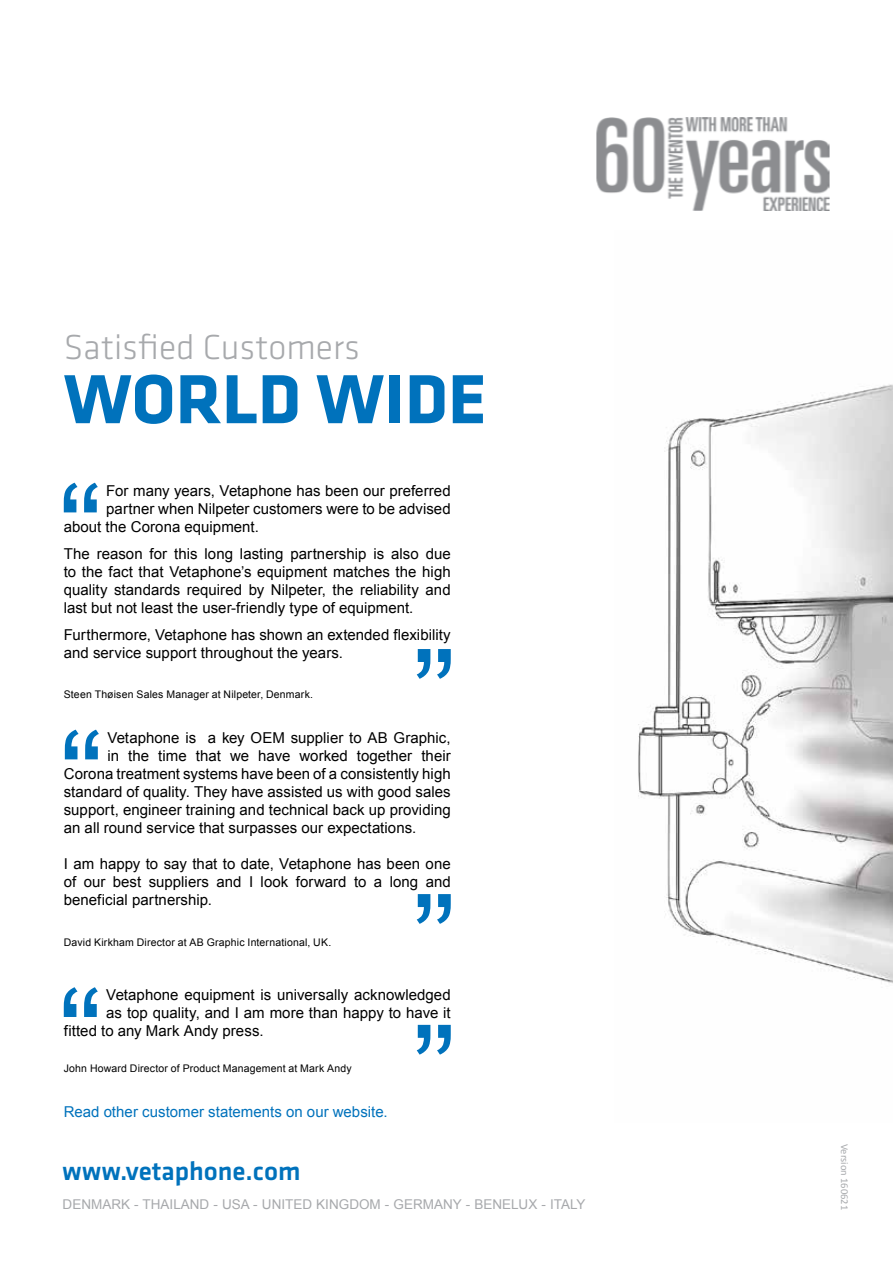
<style>
.page{position:relative;width:893px;height:1263px;background:#fff}
.page>*{position:absolute;margin:0;border:0;box-sizing:border-box;transform-origin:0 0}
.t1{font:700 72px "Klavika";color:#0072bc}
.t2{font:300 36px "Klavika";color:#a7a9ac}
.t3{font:500 27px "Klavika";color:#0072bc}
.t4{font:15px/18px "Arial";letter-spacing:.005em;color:#000;text-align:justify}
.t5{font:15px "Arial";letter-spacing:.005em;color:#0072bc}
.t6{font:13.5px "Arial";color:#a7a9ac}
.t7{font:10.5px "Arial";letter-spacing:.015em;color:#000}
.t8{font:10.5px "Calibri";color:#a7a9ac}
</style>
<div class="page">
<img style="left:638px;top:384px;width:255px;height:600px">
<img style="left:596px;top:117px;width:232px;height:93px">
<svg style="left:417px;top:894px;width:34px;height:30px"></svg>
<svg style="left:417px;top:1025px;width:34px;height:29px"></svg>
<svg style="left:64px;top:483px;width:34px;height:29px"></svg>
<svg style="left:417px;top:649px;width:34px;height:30px"></svg>
<svg style="left:65px;top:730px;width:34px;height:29px"></svg>
<svg style="left:64px;top:987px;width:34px;height:30px"></svg>
<h2 class="t2" style="left:64px;top:325px;width:298px">Satisfied Customers</h2>
<h1 class="t1" style="left:64px;top:347px;width:424px">WORLD WIDE</h1>
<p class="t4" style="left:106px;top:482px;width:346px">For many years, Vetaphone has been our preferred</p>
<p class="t4" style="left:106px;top:500px;width:346px">partner when Nilpeter customers were to be advised</p>
<p class="t4" style="left:64px;top:518px;width:197px">about the Corona equipment.</p>
<p class="t4" style="left:64px;top:545px;width:388px">The reason for this long lasting partnership is also due to the fact that Vetaphone’s equipment matches the high quality standards required by Nilpeter, the reliability and last but not least the user-friendly type of equipment.</p>
<p class="t4" style="left:64px;top:626px;width:388px">Furthermore, Vetaphone has shown an extended flexibility and service support throughout the years.</p>
<p class="t7" style="left:64px;top:688px;width:251px">Steen Thøisen Sales Manager at Nilpeter, Denmark.</p>
<p class="t4" style="left:107px;top:729px;width:345px">Vetaphone is a key OEM supplier to AB Graphic,</p>
<p class="t4" style="left:107px;top:747px;width:345px">in the time that we have worked together their</p>
<p class="t4" style="left:64px;top:765px;width:388px">Corona treatment systems have been of a consistently high</p>
<p class="t4" style="left:64px;top:783px;width:388px">standard of quality. They have assisted us with good sales</p>
<p class="t4" style="left:64px;top:801px;width:388px">support, engineer training and technical back up providing</p>
<p class="t4" style="left:64px;top:819px;width:354px">an all round service that surpasses our expectations.</p>
<p class="t4" style="left:64px;top:855px;width:388px">I am happy to say that to date, Vetaphone has been one of our best suppliers and I look forward to a long and beneficial partnership.</p>
<p class="t7" style="left:64px;top:935px;width:269px">David Kirkham Director at AB Graphic International, UK.</p>
<p class="t4" style="left:106px;top:986px;width:346px">Vetaphone equipment is universally acknowledged</p>
<p class="t4" style="left:106px;top:1004px;width:346px">as top quality, and I am more than happy to have it</p>
<p class="t4" style="left:64px;top:1022px;width:201px">fitted to any Mark Andy press.</p>
<p class="t7" style="left:64px;top:1061px;width:289px">John Howard Director of Product Management at Mark Andy</p>
<p class="t5" style="left:64px;top:1102px;width:325px">Read other customer statements on our website.</p>
<h3 class="t3" style="left:63px;top:1152px;width:239px">www.vetaphone.com</h3>
<p class="t6" style="left:63px;top:1195px;width:524px">DENMARK - THAILAND - USA - UNITED KINGDOM - GERMANY - BENELUX - ITALY</p>
<p class="t8" style="left:851px;top:1144px;width:68px;rotate:90deg">Version 160621</p>
</div>
